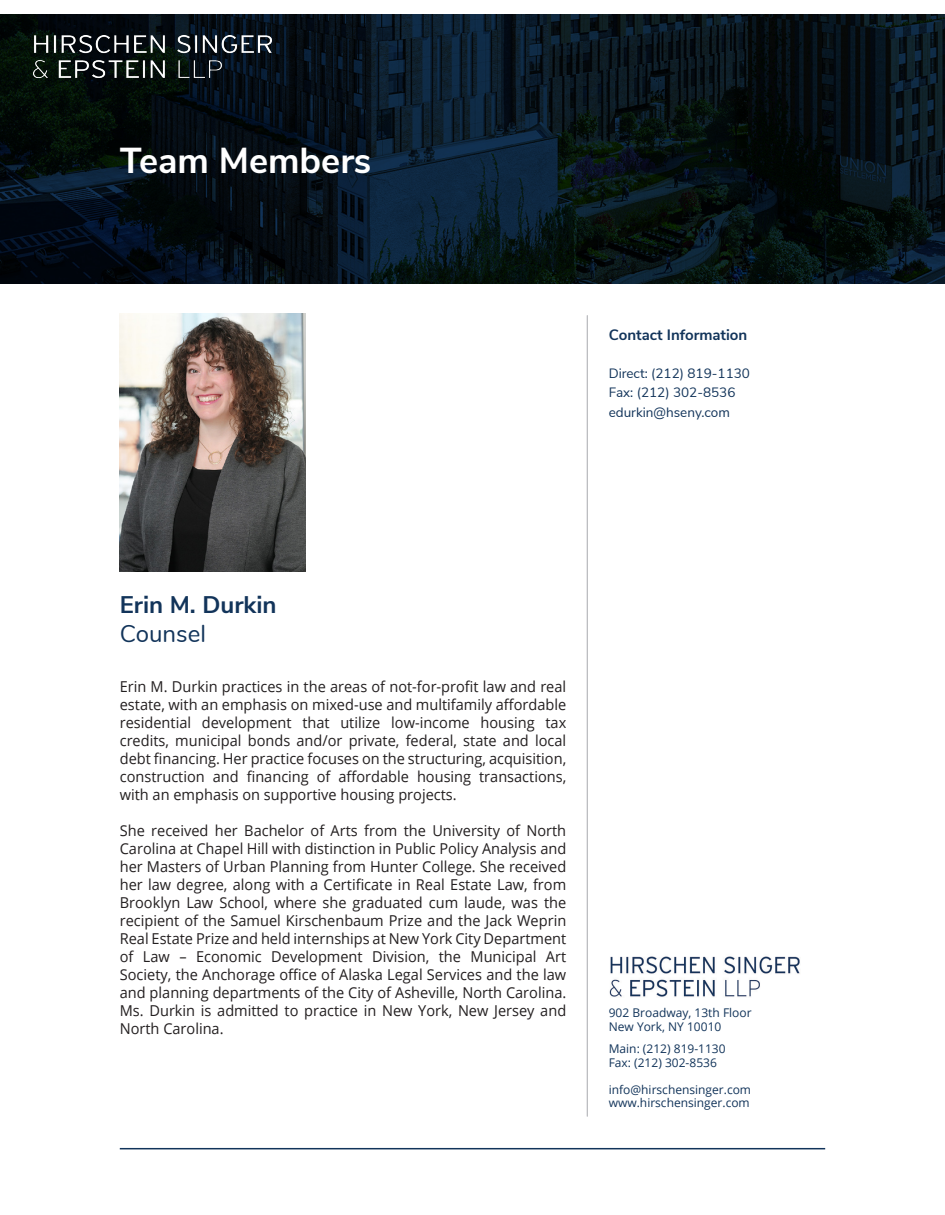
<style>
.page{position:relative;width:945px;height:1215px;background:#fff}
.page>*{position:absolute;margin:0;border:0;box-sizing:border-box;transform-origin:0 0}
.Page_Title{font:700 36px "Nunito Sans";color:#fff}
.Heading1{font:700 24px/28.8px "Nunito Sans";color:#12345a}
.Body_Text_-_Left{font:15px/18px "Open Sans";color:#231f20;text-align:justify}
.Heading3{font:700 15px "Nunito Sans";color:#12345a}
.Bullet_List{font:13.5px "Nunito Sans";color:#12345a}
.t1{font:12px/13.5px "Open Sans";color:#12345a}
.s1{font-family:"Nunito";font-weight:400}
</style>
<div class="page">
<img style="left:609px;top:956px;width:191px;height:41px">
<hr style="left:120px;top:1148px;width:705px;height:1px;background:#12345a">
<hr style="left:587px;top:315px;width:1px;height:801px;background:#bcbdc0">
<svg style="left:0;top:14px;width:945px;height:270px;background:#06131b"></svg>
<img style="left:34px;top:35px;width:237px;height:43px">
<img style="left:120px;top:314px;width:186px;height:258px">
<p class="Page_Title" style="left:120px;top:134px;width:253px">Team Members</p>
<p class="Heading3" style="left:609px;top:324px;width:140px">Contact Information</p>
<p class="Bullet_List" style="left:609px;top:363px;width:143px">Direct: (212) 819-1130</p>
<p class="Bullet_List" style="left:609px;top:383px;width:128px">Fax: (212) 302-8536</p>
<p class="Bullet_List" style="left:609px;top:402px;width:123px">edurkin@hseny.com</p>
<p class="Heading1" style="left:120px;top:589px;width:158px">Erin M. Durkin<br><span class="s1">Counsel</span></p>
<p class="Body_Text_-_Left" style="left:120px;top:677px;width:448px">Erin M. Durkin practices in the areas of not-for-profit law and real estate, with an emphasis on mixed-use and multifamily affordable residential development that utilize low-income housing tax credits, municipal bonds and/or private, federal, state and local debt financing. Her practice focuses on the structuring, acquisition, construction and financing of affordable housing transactions, with an emphasis on supportive housing projects.</p>
<p class="Body_Text_-_Left" style="left:120px;top:821px;width:448px">She received her Bachelor of Arts from the University of North Carolina at Chapel Hill with distinction in Public Policy Analysis and her Masters of Urban Planning from Hunter College. She received her law degree, along with a Certificate in Real Estate Law, from Brooklyn Law School, where she graduated cum laude, was the recipient of the Samuel Kirschenbaum Prize and the Jack Weprin Real Estate Prize and held internships at New York City Department of Law – Economic Development Division, the Municipal Art Society, the Anchorage office of Alaska Legal Services and the law and planning departments of the City of Asheville, North Carolina.<br>Ms. Durkin is admitted to practice in New York, New Jersey and North Carolina.</p>
<p class="t1" style="left:609px;top:1006px;width:144px">902 Broadway, 13th Floor<br>New York, NY 10010</p>
<p class="t1" style="left:609px;top:1042px;width:118px">Main: (212) 819-1130<br>Fax: (212) 302-8536</p>
<p class="t1" style="left:609px;top:1082px;width:144px">info@hirschensinger.com www.hirschensinger.com</p>
</div>
